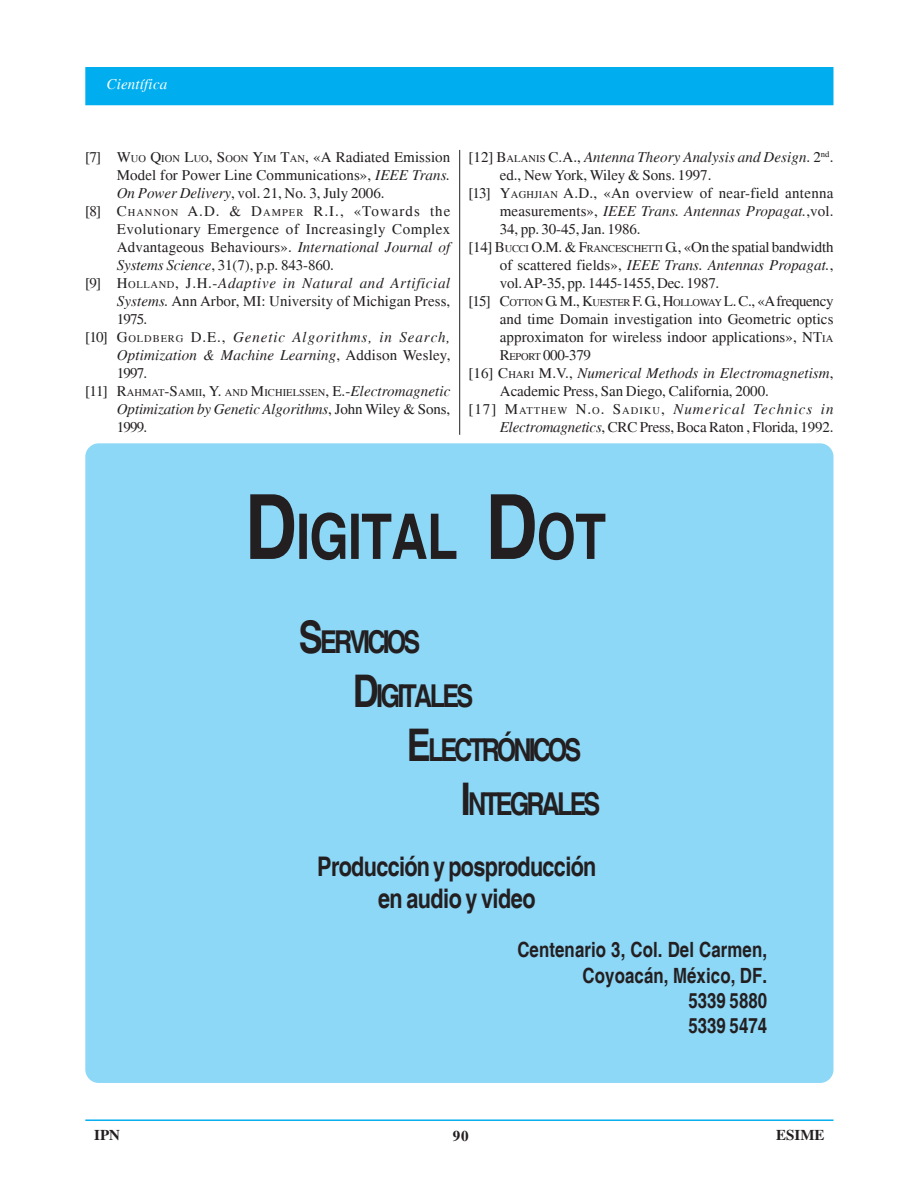
<style>
.page{position:relative;width:920px;height:1187px;background:#fff}
.page>*{position:absolute;margin:0;border:0;box-sizing:border-box;transform-origin:0 0}
.t1{font:700 63px "Helvetica";letter-spacing:-.015em;color:#231f20;scale:.8 1}
.t2{font:700 31.5px "Helvetica";letter-spacing:-.115em;color:#231f20;scale:.8 1}
.t3{font:700 27px/32.4px "Helvetica";letter-spacing:-.03em;color:#231f20;text-align:center;scale:.8 1}
.t4{font:700 21px/25.2px "Helvetica";letter-spacing:.005em;color:#231f20;text-align:right;scale:.8 1}
.t5{font:15px "Times";letter-spacing:.005em;color:#231f20}
.t6{font:italic 15px/18px "Times";letter-spacing:.005em;color:#231f20}
.t7{font:15px "Times";letter-spacing:-.015em;color:#231f20}
.t8{font:15px "Times";letter-spacing:-.025em;color:#231f20}
.t9{font:italic 15px "Times";letter-spacing:.045em;color:#231f20}
.t10{font:italic 15px "Times";letter-spacing:.06em;color:#231f20}
.t11{font:15px "Times";letter-spacing:.035em;color:#231f20}
.t12{font:italic 15px "Times";letter-spacing:.07em;color:#231f20}
.t13{font:15px "Times";letter-spacing:.07em;color:#231f20}
.t14{font:700 15px "Times";color:#231f20}
.t15{font:italic 15px "Times";letter-spacing:.01em;color:#fff}
.t16{font:10.5px "Times";letter-spacing:.01em;color:#231f20}
.s1{font-size:10.5px}
.s2{font-style:italic}
.s3{font-style:normal}
.s4{font-style:normal;font-size:10.5px}
.s5{font-size:15px}
.s6{font-style:italic;font-size:15px}
.s7{font-size:90px}
.s8{font-size:45px}
</style>
<div class="page">
<div style="left:85px;top:67px;width:748px;height:38px;background:#00aeef"></div>
<hr style="left:85px;top:1119px;width:748px;height:2px;background:#00aeef">
<hr style="left:459px;top:150px;width:1px;height:285px;background:#231f20">
<div style="left:85px;top:443px;width:748px;height:640px;background:#8dd7f7"></div>
<p class="t15" style="left:107px;top:75px;width:62px">Científica</p>
<p class="t5" style="left:85px;top:148px;width:366px">[7] W<span class="s1">UO</span> Q<span class="s1">ION</span> L<span class="s1">UO</span>, S<span class="s1">OON</span> Y<span class="s1">IM</span> T<span class="s1">AN</span>, «A Radiated Emission</p>
<p class="t5" style="left:117px;top:166px;width:335px">Model for Power Line Communications», <span class="s2">IEEE Trans.</span></p>
<p class="t5" style="left:117px;top:184px;width:269px"><span class="s2">On Power Delivery</span>, vol. 21, No. 3, July 2006.</p>
<p class="t13" style="left:85px;top:202px;width:366px">[8] C<span class="s1">HANNON</span> A.D. &amp; D<span class="s1">AMPER</span> R.I., «Towards the</p>
<p class="t11" style="left:117px;top:220px;width:335px">Evolutionary Emergence of Increasingly Complex</p>
<p class="t5" style="left:117px;top:238px;width:335px">Advantageous Behaviours». <span class="s2">International Journal of</span></p>
<p class="t5" style="left:117px;top:256px;width:219px"><span class="s2">Systems Science</span>, 31(7), p.p. 843-860.</p>
<p class="t9" style="left:85px;top:274px;width:366px"><span class="s3">[9] H</span><span class="s4">OLLAND</span><span class="s3">, J.H.-</span>Adaptive in Natural and Artificial</p>
<p class="t5" style="left:117px;top:292px;width:335px"><span class="s2">Systems.</span> Ann Arbor, MI: University of Michigan Press,</p>
<p class="t5" style="left:117px;top:310px;width:32px">1975.</p>
<p class="t10" style="left:85px;top:328px;width:366px"><span class="s3">[10] G</span><span class="s4">OLDBERG</span> <span class="s3">D.E.,</span> Genetic Algorithms, in Search,</p>
<p class="t6" style="left:117px;top:346px;width:335px">Optimization &amp; Machine Learning<span class="s3">, Addison Wesley,</span></p>
<p class="t5" style="left:117px;top:364px;width:32px">1997.</p>
<p class="t16" style="left:85px;top:386px;width:366px"><span class="s5">[11] R</span>AHMAT<span class="s5">-S</span>AMII<span class="s5">, Y.</span> AND <span class="s5">M</span>ICHIELSSEN<span class="s5">, E.-</span><span class="s6">Electromagnetic</span></p>
<p class="t6" style="left:117px;top:400px;width:335px">Optimization by Genetic Algorithms<span class="s3">, John Wiley &amp; Sons,<br>1999.</span></p>
<p class="t6" style="left:468px;top:148px;width:366px"><span class="s3">[12] B</span><span class="s4">ALANIS</span> <span class="s3">C.A.,</span> Antenna Theory Analysis and Design<span class="s3">. 2</span><sup>nd</sup><span class="s3">.</span></p>
<p class="t5" style="left:500px;top:166px;width:213px">ed., New York, Wiley &amp; Sons. 1997.</p>
<p class="t5" style="left:468px;top:184px;width:366px">[13] Y<span class="s1">AGHJIAN</span> A.D., «An overview of near-field antenna</p>
<p class="t6" style="left:500px;top:202px;width:335px"><span class="s3">measurements»,</span> IEEE Trans. Antennas Propagat.<span class="s3">,vol.</span></p>
<p class="t5" style="left:500px;top:220px;width:142px">34, pp. 30-45, Jan. 1986.</p>
<p class="t7" style="left:468px;top:238px;width:366px">[14] B<span class="s1">UCCI</span> O.M. &amp; F<span class="s1">RANCESCHETTI</span> G., «On the spatial bandwidth</p>
<p class="t6" style="left:500px;top:256px;width:335px"><span class="s3">of scattered fields»,</span> IEEE Trans. Antennas Propagat.<span class="s3">,</span></p>
<p class="t7" style="left:500px;top:274px;width:221px">vol. AP-35, pp. 1445-1455, Dec. 1987.</p>
<p class="t8" style="left:468px;top:292px;width:366px">[15] C<span class="s1">OTTON</span> G. M., K<span class="s1">UESTER</span> F. G., H<span class="s1">OLLOWAY</span> L. C., «A frequency</p>
<p class="t5" style="left:500px;top:310px;width:335px">and time Domain investigation into Geometric optics</p>
<p class="t5" style="left:500px;top:328px;width:335px">approximaton for wireless indoor applications», NT<span class="s1">IA</span></p>
<p class="t5" style="left:500px;top:346px;width:93px">R<span class="s1">EPORT</span> 000-379</p>
<p class="t6" style="left:468px;top:364px;width:366px"><span class="s3">[16] C</span><span class="s4">HARI</span> <span class="s3">M.V.,</span> Numerical Methods in Electromagnetism<span class="s3">,</span></p>
<p class="t5" style="left:500px;top:382px;width:270px">Academic Press, San Diego, California, 2000.</p>
<p class="t12" style="left:468px;top:400px;width:366px"><span class="s3">[17] M</span><span class="s4">ATTHEW</span> <span class="s3">N.</span><span class="s4">O</span><span class="s3">. S</span><span class="s4">ADIKU</span><span class="s3">,</span> Numerical Technics in</p>
<p class="t7" style="left:500px;top:418px;width:335px"><span class="s2">Electromagnetics</span>, CRC Press, Boca Raton , Florida, 1992.</p>
<h1 class="t1" style="left:245px;top:500px;width:453px"><span class="s7">D</span>IGITAL <span class="s7">D</span>OT</h1>
<h2 class="t2" style="left:299px;top:623px;width:153px"><span class="s8">S</span>ERVICIOS</h2>
<h2 class="t2" style="left:353px;top:677px;width:152px"><span class="s8">D</span>IGITALES</h2>
<h2 class="t2" style="left:407px;top:731px;width:219px"><span class="s8">E</span>LECTRÓNICOS</h2>
<h2 class="t2" style="left:461px;top:785px;width:176px"><span class="s8">I</span>NTEGRALES</h2>
<h3 class="t3" style="left:317px;top:850px;width:350px">Producción y posproducción en audio y video</h3>
<h3 class="t4" style="left:517px;top:937px;width:314px">Centenario 3, Col. Del Carmen,<br>Coyoacán, México, DF.<br>5339 5880<br>5339 5474</h3>
<p class="t14" style="left:94px;top:1126px;width:27px">IPN</p>
<p class="t14" style="left:776px;top:1126px;width:50px">ESIME</p>
<p class="t14" style="left:453px;top:1127px;width:17px">90</p>
</div>
